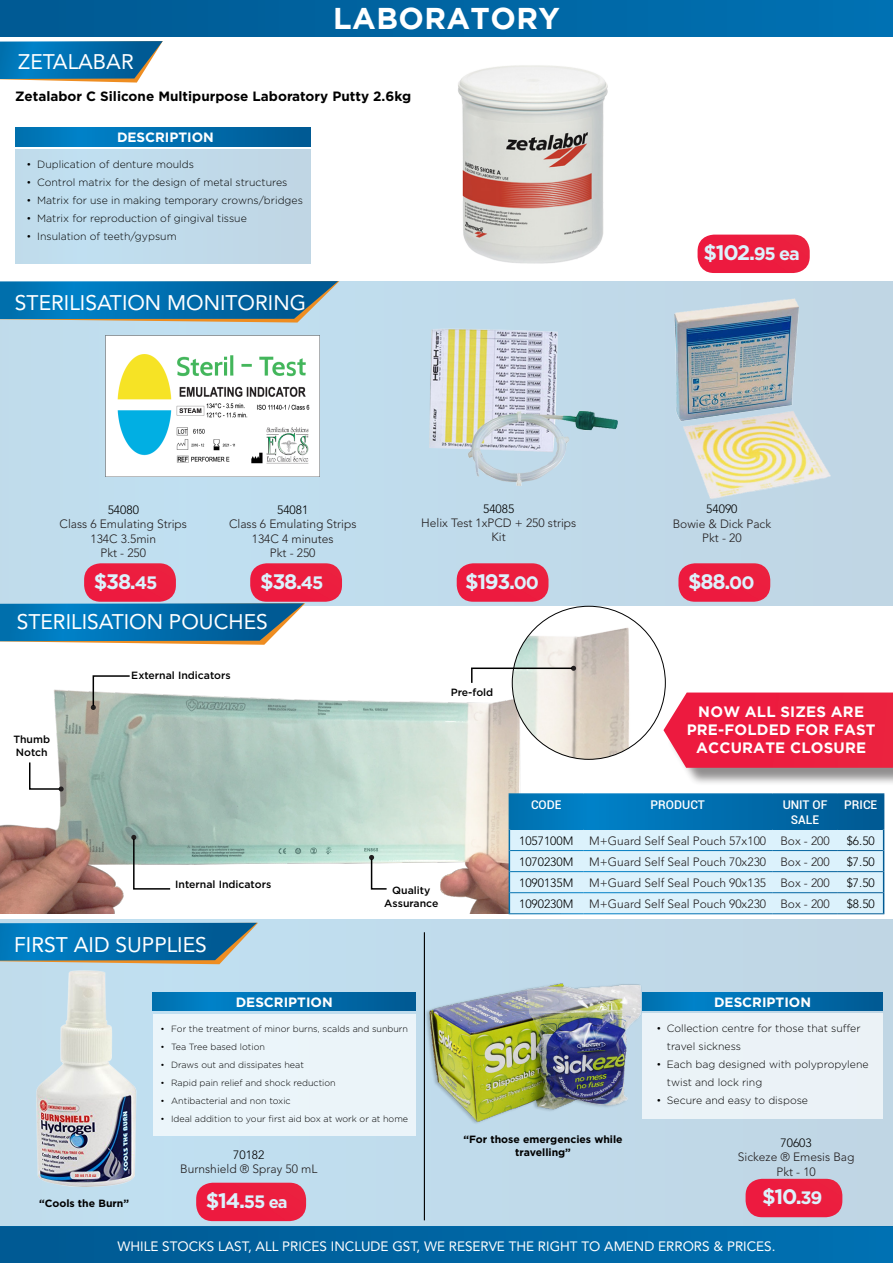
<style>
.page{position:relative;width:893px;height:1263px;background:#fff}
.page>*{position:absolute;margin:0;border:0;box-sizing:border-box;transform-origin:0 0}
.Heading{font:700 30px "Gotham";letter-spacing:.015em;color:#fff}
.Product_Heading_2{font:21px "Avenir LT Std";color:#fff}
.Product_Heading{font:700 21px "Gotham";letter-spacing:-.06em;color:#dcf2fc}
.Product_Heading-2{font:700 15px/18px "Gotham";letter-spacing:.015em;color:#fff;text-align:center}
.t1{font:13.5px "Avenir LT Std";color:#fff}
.Product_Heading-3{font:700 13.5px "Gotham";color:#000}
.t2{font:700 13.5px "Gotham";color:#fff}
.t3{font:300 12px/14.4px "Avenir LT Std";color:#231f20;text-align:center}
.t4{font:300 12px "Avenir LT Std";color:#000}
.t5{font:500 12px/14.4px "Roboto";color:#fff;text-align:center}
.t6{font:300 10.5px/18px "Gotham";color:#000}
.t7{font:500 10.5px "Gotham";color:#000}
.Product_Heading-4{font:700 10.5px/12.6px "Gotham";color:#000;text-align:center}
.Bullet_points{font:700 10.5px "Gotham";color:#000}
.t8{font:300 9px "Gotham";color:#000}
.s1{font-size:18px}
.s2{font-size:16.5px}
</style>
<div class="page">
<div style="left:0;top:1227px;width:893px;height:36px;background:linear-gradient(to right,#005992,#0071b2)"></div>
<div style="left:0;top:0;width:893px;height:37px;background:linear-gradient(to right,#005992,#0071b2)"></div>
<div style="left:0;top:281px;width:893px;height:324px;background:#c0dbeb"></div>
<div style="left:0;top:919px;width:893px;height:308px;background:#c0daea"></div>
<hr style="left:424px;top:932px;width:1px;height:288px;background:#000">
<img style="left:426px;top:983px;width:219px;height:140px">
<img style="left:36px;top:970px;width:140px;height:217px">
<img style="left:458px;top:65px;width:150px;height:199px">
<img style="left:106px;top:336px;width:214px;height:140px">
<img style="left:429px;top:328px;width:189px;height:158px">
<img style="left:674px;top:298px;width:157px;height:201px">
<div style="left:196px;top:1183px;width:110px;height:38px;background:#ed1b3f"></div>
<div style="left:746px;top:1179px;width:96px;height:38px;background:#ed1b3f"></div>
<img style="left:0;top:613px;width:561px;height:300px">
<div style="left:667px;top:695px;width:226px;height:92px;background:#231f20;opacity:.5"></div>
<svg style="left:663px;top:692px;width:230px;height:76px;background:#ec2a4a"></svg>
<img style="left:512px;top:606px;width:153px;height:153px;border-radius:77px">
<svg style="left:0;top:41px;width:163px;height:42px;background:#2f82af"></svg>
<svg style="left:0;top:281px;width:339px;height:42px;background:#217bac"></svg>
<hr style="left:509px;top:793px;width:74px;height:2px;background:#fff">
<svg style="left:509px;top:794px;width:375px;height:120px;background:#92c6e2"></svg>
<svg style="left:0;top:923px;width:258px;height:41px;background:#227aaa"></svg>
<div style="left:16px;top:149px;width:294px;height:115px;background:#c0dbeb"></div>
<svg style="left:16px;top:128px;width:294px;height:18px;background:#006eaf"></svg>
<div style="left:153px;top:1014px;width:262px;height:121px;background:#ebf5fa"></div>
<svg style="left:153px;top:992px;width:262px;height:19px;background:#006eaf"></svg>
<div style="left:642px;top:1013px;width:241px;height:106px;background:#ebf2f7"></div>
<svg style="left:642px;top:992px;width:241px;height:18px;background:#006eaf"></svg>
<svg style="left:470px;top:666px;width:106px;height:18px"></svg>
<svg style="left:91px;top:674px;width:40px;height:36px"></svg>
<svg style="left:28px;top:761px;width:36px;height:30px"></svg>
<svg style="left:131px;top:835px;width:41px;height:55px"></svg>
<svg style="left:369px;top:855px;width:19px;height:35px"></svg>
<svg style="left:0;top:563px;width:342px;height:82px"></svg>
<svg style="left:457px;top:563px;width:91px;height:39px;background:#e9294b"></svg>
<svg style="left:678px;top:563px;width:92px;height:39px;background:#e82a4c"></svg>
<div style="left:698px;top:235px;width:112px;height:38px;background:#ed1b3f"></div>
<p class="Product_Heading_2" style="left:18px;top:49px;width:117px">ZETALABAR</p>
<p class="Heading" style="left:333px;top:1px;width:228px">LABORATORY</p>
<p class="Product_Heading-3" style="left:15px;top:88px;width:397px">Zetalabor C Silicone Multipurpose Laboratory Putty 2.6kg</p>
<p class="t2" style="left:117px;top:129px;width:98px">DESCRIPTION</p>
<p class="t6" style="left:27px;top:155px;width:169px">• Duplication of denture moulds</p>
<p class="t6" style="left:27px;top:173px;width:262px">• Control matrix for the design of metal structures</p>
<p class="t6" style="left:27px;top:191px;width:278px">• Matrix for use in making temporary crowns/bridges</p>
<p class="t6" style="left:27px;top:209px;width:222px">• Matrix for reproduction of gingival tissue</p>
<p class="t6" style="left:27px;top:227px;width:151px">• Insulation of teeth/gypsum</p>
<p class="Product_Heading_2" style="left:15px;top:290px;width:293px">STERILISATION MONITORING</p>
<p class="t4" style="left:108px;top:503px;width:33px">54080</p>
<p class="t3" style="left:60px;top:517px;width:129px">Class 6 Emulating Strips<br>134C 3.5min</p>
<p class="t3" style="left:100px;top:546px;width:47px">Pkt - 250</p>
<p class="t4" style="left:277px;top:503px;width:33px">54081</p>
<p class="t3" style="left:229px;top:517px;width:129px">Class 6 Emulating Strips<br>134C 4 minutes</p>
<p class="t3" style="left:270px;top:546px;width:47px">Pkt - 250</p>
<p class="t4" style="left:483px;top:501px;width:33px">54085</p>
<p class="t3" style="left:421px;top:516px;width:157px">Helix Test 1xPCD + 250 strips</p>
<p class="t3" style="left:492px;top:530px;width:16px">Kit</p>
<p class="Product_Heading" style="left:703px;top:239px;width:98px">$102.<span class="s1">95 ea</span></p>
<p class="t4" style="left:706px;top:502px;width:33px">54090</p>
<p class="t3" style="left:673px;top:516px;width:100px">Bowie &amp; Dick Pack</p>
<p class="t3" style="left:702px;top:531px;width:41px">Pkt - 20</p>
<p class="Product_Heading" style="left:94px;top:567px;width:65px">$38.<span class="s1">45</span></p>
<p class="Product_Heading" style="left:260px;top:567px;width:65px">$38.<span class="s1">45</span></p>
<p class="Product_Heading" style="left:465px;top:567px;width:76px">$193.<span class="s1">00</span></p>
<p class="Product_Heading" style="left:688px;top:567px;width:68px">$88.<span class="s1">00</span></p>
<p class="Product_Heading_2" style="left:17px;top:610px;width:252px">STERILISATION POUCHES</p>
<p class="t7" style="left:13px;top:733px;width:38px">Thumb</p>
<p class="t7" style="left:16px;top:745px;width:33px">Notch</p>
<p class="t7" style="left:131px;top:668px;width:101px">External Indicators</p>
<p class="t7" style="left:175px;top:877px;width:98px">Internal Indicators</p>
<p class="Product_Heading_2" style="left:14px;top:932px;width:194px">FIRST AID SUPPLIES</p>
<p class="t7" style="left:451px;top:685px;width:44px">Pre-fold</p>
<p class="t7" style="left:392px;top:883px;width:40px">Quality</p>
<p class="t7" style="left:384px;top:896px;width:56px">Assurance</p>
<p class="Product_Heading-2" style="left:687px;top:702px;width:191px">NOW ALL SIZES ARE<br>PRE-FOLDED FOR FAST<br>ACCURATE CLOSURE</p>
<p class="t5" style="left:531px;top:797px;width:32px">CODE</p>
<p class="t5" style="left:651px;top:797px;width:56px">PRODUCT</p>
<p class="t5" style="left:783px;top:797px;width:46px">UNIT OF<br>SALE</p>
<p class="t5" style="left:844px;top:797px;width:34px">PRICE</p>
<p class="t4" style="left:519px;top:833px;width:56px">1057100M</p>
<p class="t3" style="left:589px;top:833px;width:178px">M+Guard Self Seal Pouch 57x100</p>
<p class="t3" style="left:780px;top:833px;width:51px">Box - 200</p>
<p class="t4" style="left:847px;top:833px;width:30px">$6.50</p>
<p class="t4" style="left:519px;top:854px;width:56px">1070230M</p>
<p class="t3" style="left:589px;top:854px;width:178px">M+Guard Self Seal Pouch 70x230</p>
<p class="t3" style="left:780px;top:854px;width:51px">Box - 200</p>
<p class="t4" style="left:847px;top:854px;width:30px">$7.50</p>
<p class="t4" style="left:519px;top:875px;width:56px">1090135M</p>
<p class="t3" style="left:589px;top:875px;width:178px">M+Guard Self Seal Pouch 90x135</p>
<p class="t3" style="left:780px;top:875px;width:51px">Box - 200</p>
<p class="t4" style="left:847px;top:875px;width:30px">$7.50</p>
<p class="t4" style="left:519px;top:896px;width:56px">1090230M</p>
<p class="t3" style="left:589px;top:896px;width:178px">M+Guard Self Seal Pouch 90x230</p>
<p class="t3" style="left:780px;top:896px;width:51px">Box - 200</p>
<p class="t4" style="left:847px;top:896px;width:30px">$8.50</p>
<p class="t2" style="left:236px;top:993px;width:98px">DESCRIPTION</p>
<p class="t8" style="left:161px;top:1023px;width:249px">• For the treatment of minor burns, scalds and sunburn</p>
<p class="t8" style="left:161px;top:1041px;width:106px">• Tea Tree based lotion</p>
<p class="t8" style="left:161px;top:1059px;width:145px">• Draws out and dissipates heat</p>
<p class="t8" style="left:161px;top:1077px;width:177px">• Rapid pain relief and shock reduction</p>
<p class="t8" style="left:161px;top:1095px;width:132px">• Antibacterial and non toxic</p>
<p class="t8" style="left:161px;top:1113px;width:249px">• Ideal addition to your first aid box at work or at home</p>
<p class="t4" style="left:233px;top:1148px;width:33px">70182</p>
<p class="t3" style="left:180px;top:1162px;width:139px">Burnshield ® Spray 50 mL</p>
<p class="Product_Heading-4" style="left:463px;top:1133px;width:161px">“For those emergencies while travelling”</p>
<p class="t2" style="left:714px;top:993px;width:98px">DESCRIPTION</p>
<p class="t6" style="left:667px;top:1019px;width:195px;text-indent:-10px">• Collection centre for those that suffer travel sickness</p>
<p class="t6" style="left:667px;top:1055px;width:203px;text-indent:-10px">• Each bag designed with polypropylene twist and lock ring</p>
<p class="t6" style="left:656px;top:1091px;width:153px">• Secure and easy to dispose</p>
<p class="t4" style="left:780px;top:1135px;width:33px">70603</p>
<p class="t3" style="left:738px;top:1150px;width:118px">Sickeze ® Emesis Bag</p>
<p class="t3" style="left:776px;top:1164px;width:41px">Pkt - 10</p>
<p class="Bullet_points" style="left:39px;top:1196px;width:92px">“Cools the Burn”</p>
<p class="Product_Heading" style="left:206px;top:1187px;width:83px">$14.<span class="s1">55</span> <span class="s2">ea</span></p>
<p class="Product_Heading" style="left:762px;top:1183px;width:62px">$10.<span class="s1">39</span></p>
<p class="t1" style="left:117px;top:1238px;width:660px">WHILE STOCKS LAST, ALL PRICES INCLUDE GST, WE RESERVE THE RIGHT TO AMEND ERRORS &amp; PRICES.</p>
</div>
